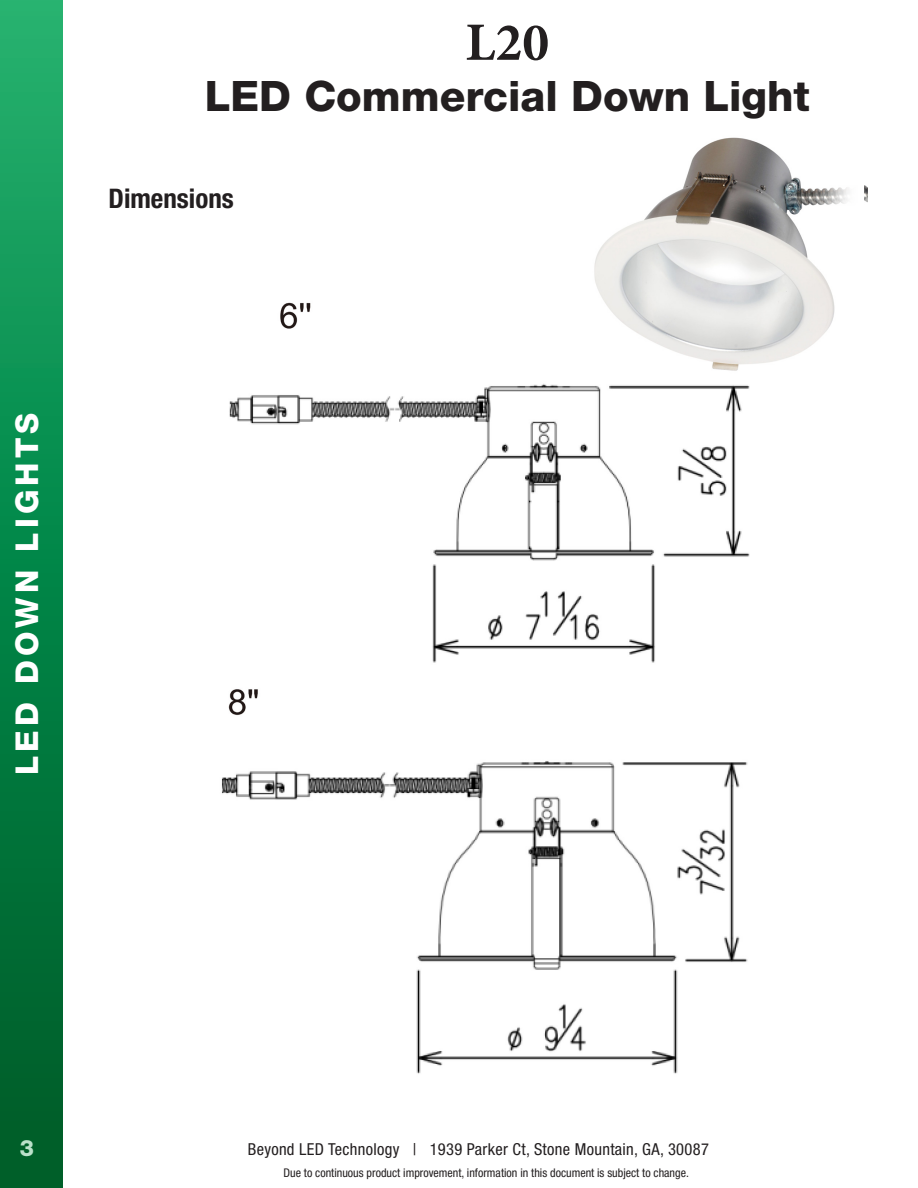
<style>
.page{position:relative;width:918px;height:1188px;background:#fff}
.page>*{position:absolute;margin:0;border:0;box-sizing:border-box;transform-origin:0 0}
.t1{font:700 54px "Minion Pro";color:#231f20}
.t2{font:800 42px "Helvetica Neue LT Std";color:#231f20}
.t3{font:800 31.5px "Helvetica Neue LT Std";letter-spacing:.13em;color:#fff}
.t4{font:700 condensed 27px "Helvetica Neue LT Std";color:#231f20}
.t5{font:800 22.5px "Helvetica Neue LT Std";color:#bbe1ca}
.t6{font:condensed 16.5px "Helvetica Neue LT Pro";letter-spacing:.02em;color:#231f20}
.t7{font:condensed 12px "Helvetica Neue LT Pro";color:#231f20}
</style>
<div class="page">
<div style="left:0;top:0;width:63px;height:1188px;background:linear-gradient(to bottom,#1db16d,#005924)"></div>
<img style="left:594px;top:137px;width:274px;height:227px">
<img style="left:806px;top:137px;width:57px;height:78px">
<img style="left:229px;top:291px;width:521px;height:372px">
<img style="left:221px;top:689px;width:527px;height:385px">
<h1 class="t1" style="left:466px;top:4px;width:85px">L20</h1>
<h2 class="t2" style="left:205px;top:71px;width:607px">LED Commercial Down Light</h2>
<p class="t4" style="left:109px;top:182px;width:127px">Dimensions</p>
<p class="t3" style="left:8px;top:775px;width:364px;rotate:-90deg">LED DOWN LIGHTS</p>
<h3 class="t5" style="left:20px;top:1134px;width:16px">3</h3>
<h3 class="t6" style="left:248px;top:1139px;width:463px">Beyond LED Technology | 1939 Parker Ct, Stone Mountain, GA, 30087</h3>
<p class="t7" style="left:284px;top:1165px;width:407px">Due to continuous product improvement, information in this document is subject to change.</p>
</div>
